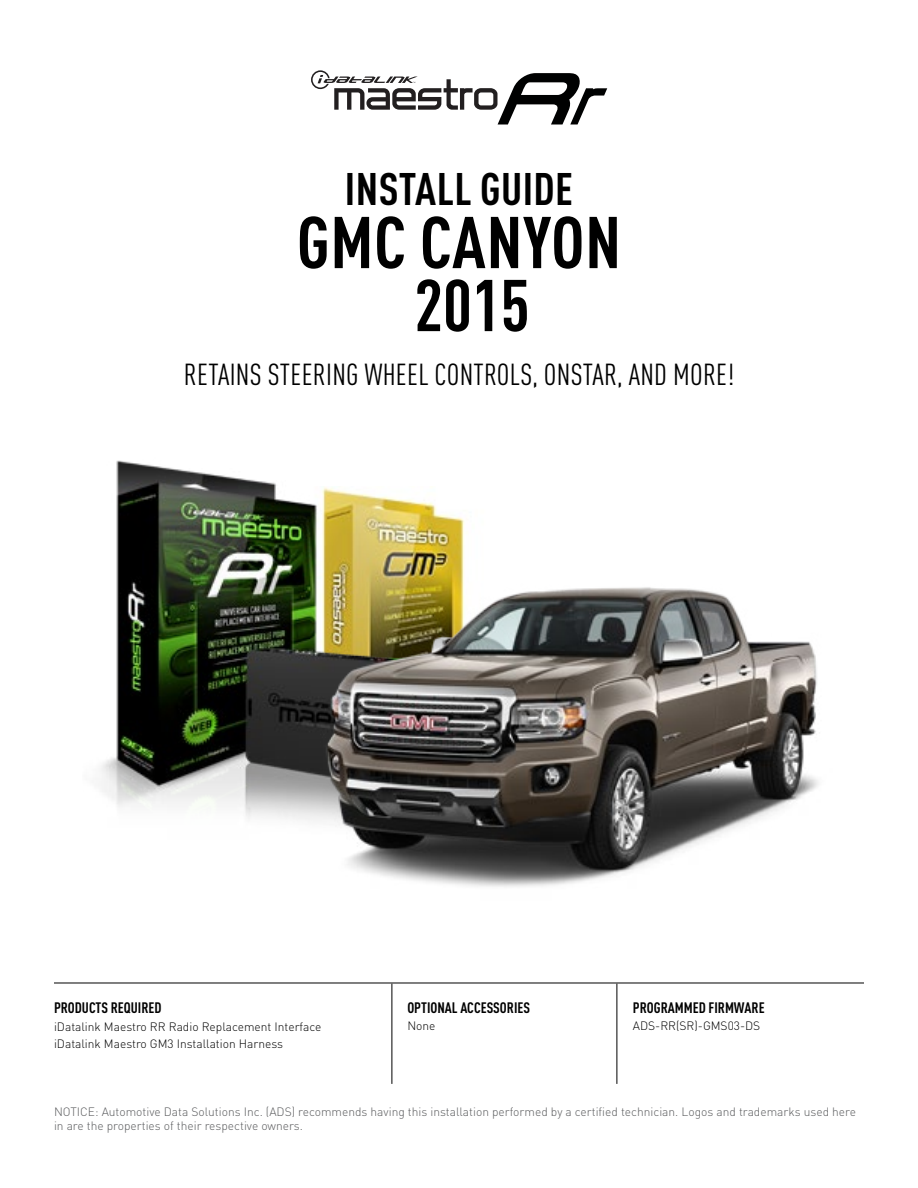
<style>
.page{position:relative;width:918px;height:1188px;background:#fff}
.page>*{position:absolute;margin:0;border:0;box-sizing:border-box;transform-origin:0 0}
.t1{font:700 condensed 72px/63px "DIN Pro";color:#000}
.t2{font:700 condensed 45px "DIN Pro";letter-spacing:.01em;color:#000}
.t3{font:condensed 30px "DIN Pro";letter-spacing:.01em;color:#000}
.t4{font:700 condensed 15px "DIN Pro";color:#000}
.t5{font:300 12px/13.5px "DIN Pro";color:#58595b}
.t6{font:300 12px/16.5px "DIN Pro";color:#000}
</style>
<div class="page">
<svg style="left:311px;top:70px;width:296px;height:55px"></svg>
<hr style="left:391px;top:984px;width:1px;height:100px;background:#000">
<hr style="left:616px;top:984px;width:1px;height:100px;background:#000">
<img style="left:101px;top:460px;width:358px;height:361px">
<hr style="left:54px;top:983px;width:810px;height:1px;background:#000">
<img style="left:320px;top:548px;width:499px;height:339px">
<h2 class="t2" style="left:345px;top:155px;width:230px">INSTALL GUIDE</h2>
<h1 class="t1" style="left:414px;top:205px;width:170px;text-indent:-117px">GMC CANYON<br>2015</h1>
<h3 class="t3" style="left:184px;top:353px;width:552px">RETAINS STEERING WHEEL CONTROLS, ONSTAR, AND MORE!</h3>
<p class="t4" style="left:54px;top:997px;width:109px">PRODUCTS REQUIRED</p>
<p class="t6" style="left:54px;top:1018px;width:269px">iDatalink Maestro RR Radio Replacement Interface iDatalink Maestro GM3 Installation Harness</p>
<p class="t4" style="left:407px;top:997px;width:124px">OPTIONAL ACCESSORIES</p>
<p class="t6" style="left:407px;top:1017px;width:30px">None</p>
<p class="t4" style="left:633px;top:997px;width:133px">PROGRAMMED FIRMWARE</p>
<p class="t6" style="left:633px;top:1017px;width:129px">ADS-RR(SR)-GMS03-DS</p>
<p class="t5" style="left:54px;top:1105px;width:804px">NOTICE: Automotive Data Solutions Inc. (ADS) recommends having this installation performed by a certified technician. Logos and trademarks used here in are the properties of their respective owners.</p>
</div>
